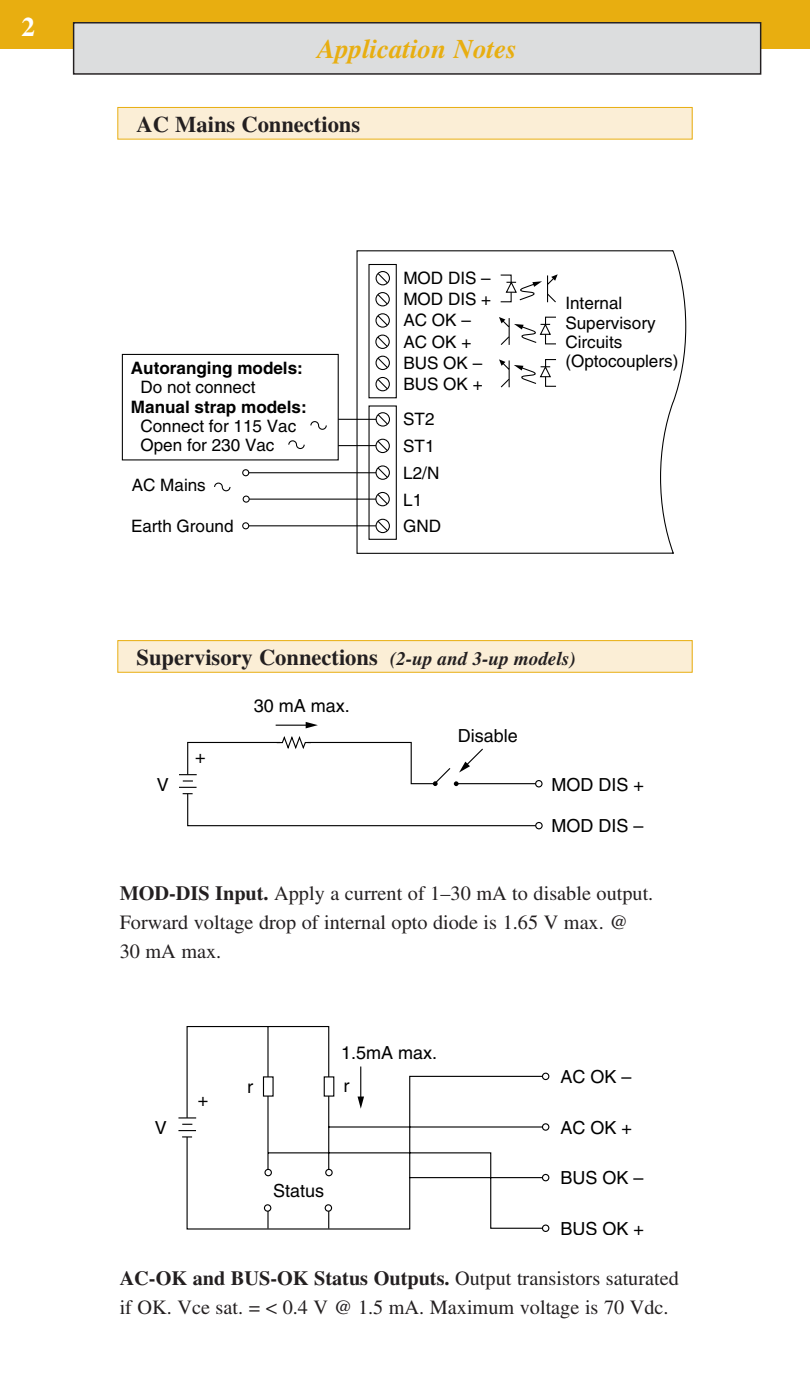
<style>
.page{position:relative;width:810px;height:1377px;background:#fff}
.page>*{position:absolute;margin:0;border:0;box-sizing:border-box;transform-origin:0 0}
.t1{font:italic 700 27px "Times";color:#e8ae10}
.t2{font:700 27px "Times";color:#fff}
.t3{font:700 22.5px "Times";color:#231f20}
.t4{font:20.25px/29.2px "Times";color:#231f20}
.t5{font:18px "Helvetica";color:#000}
.t6{font:17.1px/21.4px "Helvetica";color:#000}
.t7{font:700 17.1px "Helvetica";color:#000}
.s1{font-style:italic;font-size:19.12px}
.s2{font-weight:700}
</style>
<div class="page">
<div style="left:0;top:0;width:810px;height:49px;background:#e8ae10"></div>
<div style="left:74px;top:23px;width:687px;height:51px;background:#dcddde"></div>
<div style="left:73px;top:22px;width:688px;height:53px;border:1px solid #231f20"></div>
<hr style="left:276px;top:725px;width:32px;height:1px;background:#000">
<svg style="left:306px;top:722px;width:12px;height:6px"></svg>
<div style="left:535px;top:822px;width:8px;height:7px;background:#fff;border:1px solid #000;border-radius:50%"></div>
<div style="left:535px;top:780px;width:8px;height:7px;background:#fff;border:1px solid #000;border-radius:50%"></div>
<svg style="left:179px;top:736px;width:361px;height:91px"></svg>
<svg style="left:186px;top:1026px;width:362px;height:204px"></svg>
<div style="left:542px;top:1123px;width:7px;height:8px;background:#fff;border:1px solid #000;border-radius:50%"></div>
<div style="left:542px;top:1073px;width:7px;height:7px;background:#fff;border:1px solid #000;border-radius:50%"></div>
<div style="left:542px;top:1174px;width:7px;height:7px;background:#fff;border:1px solid #000;border-radius:50%"></div>
<div style="left:542px;top:1225px;width:7px;height:7px;background:#fff;border:1px solid #000;border-radius:50%"></div>
<div style="left:264px;top:1169px;width:8px;height:7px;background:#fff;border:1px solid #000;border-radius:50%"></div>
<div style="left:325px;top:1169px;width:8px;height:7px;background:#fff;border:1px solid #000;border-radius:50%"></div>
<div style="left:264px;top:1204px;width:7px;height:8px;background:#fff;border:1px solid #000;border-radius:50%"></div>
<div style="left:325px;top:1204px;width:7px;height:8px;background:#fff;border:1px solid #000;border-radius:50%"></div>
<div style="left:263px;top:1076px;width:11px;height:21px;background:#fff;border:1px solid #000"></div>
<div style="left:324px;top:1076px;width:10px;height:21px;background:#fff;border:1px solid #000"></div>
<hr style="left:360px;top:1067px;width:1px;height:32px;background:#000">
<svg style="left:358px;top:1097px;width:6px;height:12px"></svg>
<svg style="left:178px;top:1117px;width:18px;height:21px"></svg>
<div style="left:118px;top:107px;width:574px;height:32px;background:#fbeed6"></div>
<div style="left:117px;top:107px;width:576px;height:33px;border:1px solid #e8ae10"></div>
<div style="left:118px;top:641px;width:574px;height:31px;background:#fbeed6"></div>
<div style="left:117px;top:640px;width:576px;height:33px;border:1px solid #e8ae10"></div>
<svg style="left:214px;top:250px;width:473px;height:304px"></svg>
<div style="left:368px;top:264px;width:29px;height:134px;border:1px solid #000"></div>
<svg style="left:375px;top:313px;width:15px;height:15px"></svg>
<svg style="left:377px;top:314px;width:12px;height:13px"></svg>
<svg style="left:375px;top:335px;width:15px;height:14px"></svg>
<svg style="left:376px;top:336px;width:13px;height:12px"></svg>
<svg style="left:375px;top:377px;width:15px;height:14px"></svg>
<svg style="left:377px;top:378px;width:12px;height:12px"></svg>
<svg style="left:376px;top:271px;width:14px;height:14px"></svg>
<svg style="left:377px;top:272px;width:12px;height:12px"></svg>
<svg style="left:375px;top:292px;width:15px;height:14px"></svg>
<svg style="left:376px;top:293px;width:13px;height:12px"></svg>
<svg style="left:376px;top:356px;width:14px;height:14px"></svg>
<svg style="left:377px;top:357px;width:12px;height:12px"></svg>
<div style="left:369px;top:405px;width:28px;height:135px;border:1px solid #000"></div>
<svg style="left:376px;top:465px;width:14px;height:15px"></svg>
<svg style="left:377px;top:466px;width:12px;height:13px"></svg>
<svg style="left:375px;top:492px;width:15px;height:14px"></svg>
<svg style="left:376px;top:493px;width:13px;height:12px"></svg>
<svg style="left:376px;top:519px;width:14px;height:14px"></svg>
<svg style="left:377px;top:520px;width:12px;height:12px"></svg>
<svg style="left:376px;top:412px;width:14px;height:15px"></svg>
<svg style="left:377px;top:413px;width:12px;height:13px"></svg>
<svg style="left:375px;top:439px;width:15px;height:14px"></svg>
<svg style="left:376px;top:440px;width:13px;height:12px"></svg>
<div style="left:122px;top:354px;width:217px;height:106px;background:#fff;border:1px solid #000"></div>
<svg style="left:288px;top:421px;width:39px;height:29px"></svg>
<svg style="left:499px;top:274px;width:59px;height:115px"></svg>
<h1 class="t2" style="left:22px;top:17px;width:15px">2</h1>
<h1 class="t1" style="left:317px;top:40px;width:201px">Application Notes</h1>
<p class="t3" style="left:137px;top:116px;width:225px">AC Mains Connections</p>
<p class="t6" style="left:403px;top:269px;width:89px">MOD DIS –<br>MOD DIS +<br>AC OK –<br>AC OK +<br>BUS OK –<br>BUS OK +</p>
<p class="t7" style="left:131px;top:362px;width:173px">Autoranging models:</p>
<p class="t6" style="left:140px;top:378px;width:117px">Do not connect</p>
<p class="t7" style="left:131px;top:400px;width:177px">Manual strap models:</p>
<p class="t6" style="left:140px;top:418px;width:157px;line-height:19.3px">Connect for 115 Vac<br>Open for 230 Vac</p>
<p class="t6" style="left:403px;top:408px;width:39px;line-height:26.8px">ST2<br>ST1<br>L2/N<br>L1<br>GND</p>
<p class="t6" style="left:132px;top:476px;width:76px">AC Mains</p>
<p class="t6" style="left:131px;top:517px;width:104px">Earth Ground</p>
<p class="t6" style="left:565px;top:295px;width:115px;line-height:19.1px">Internal<br>Supervisory<br>Circuits (Optocouplers)</p>
<p class="t3" style="left:137px;top:649px;width:441px">Supervisory Connections <span class="s1">(2-up and 3-up models)</span></p>
<p class="t5" style="left:157px;top:778px;width:14px">V</p>
<p class="t5" style="left:195px;top:751px;width:12px">+</p>
<p class="t5" style="left:254px;top:700px;width:98px">30 mA max.</p>
<p class="t5" style="left:458px;top:729px;width:62px">Disable</p>
<p class="t5" style="left:551px;top:778px;width:94px">MOD DIS +</p>
<p class="t5" style="left:551px;top:819px;width:94px">MOD DIS –</p>
<p class="t4" style="left:120px;top:880px;width:535px"><span class="s2">MOD-DIS Input.</span> Apply a current of 1–30 mA to disable output.<br>Forward voltage drop of internal opto diode is 1.65 V max. @<br>30 mA max.</p>
<p class="t5" style="left:155px;top:1121px;width:14px">V</p>
<p class="t5" style="left:198px;top:1093px;width:12px">+</p>
<p class="t5" style="left:341px;top:1046px;width:98px">1.5mA max.</p>
<p class="t5" style="left:247px;top:1080px;width:7px">r</p>
<p class="t5" style="left:343px;top:1080px;width:7px">r</p>
<p class="t5" style="left:273px;top:1184px;width:53px">Status</p>
<p class="t5" style="left:560px;top:1070px;width:73px">AC OK –</p>
<p class="t5" style="left:560px;top:1121px;width:73px">AC OK +</p>
<p class="t5" style="left:560px;top:1171px;width:85px">BUS OK –</p>
<p class="t5" style="left:560px;top:1222px;width:85px">BUS OK +</p>
<p class="t4" style="left:120px;top:1265px;width:561px"><span class="s2">AC-OK and BUS-OK Status Outputs.</span> Output transistors saturated if OK. Vce sat. = &lt; 0.4 V @ 1.5 mA. Maximum voltage is 70 Vdc.</p>
</div>
